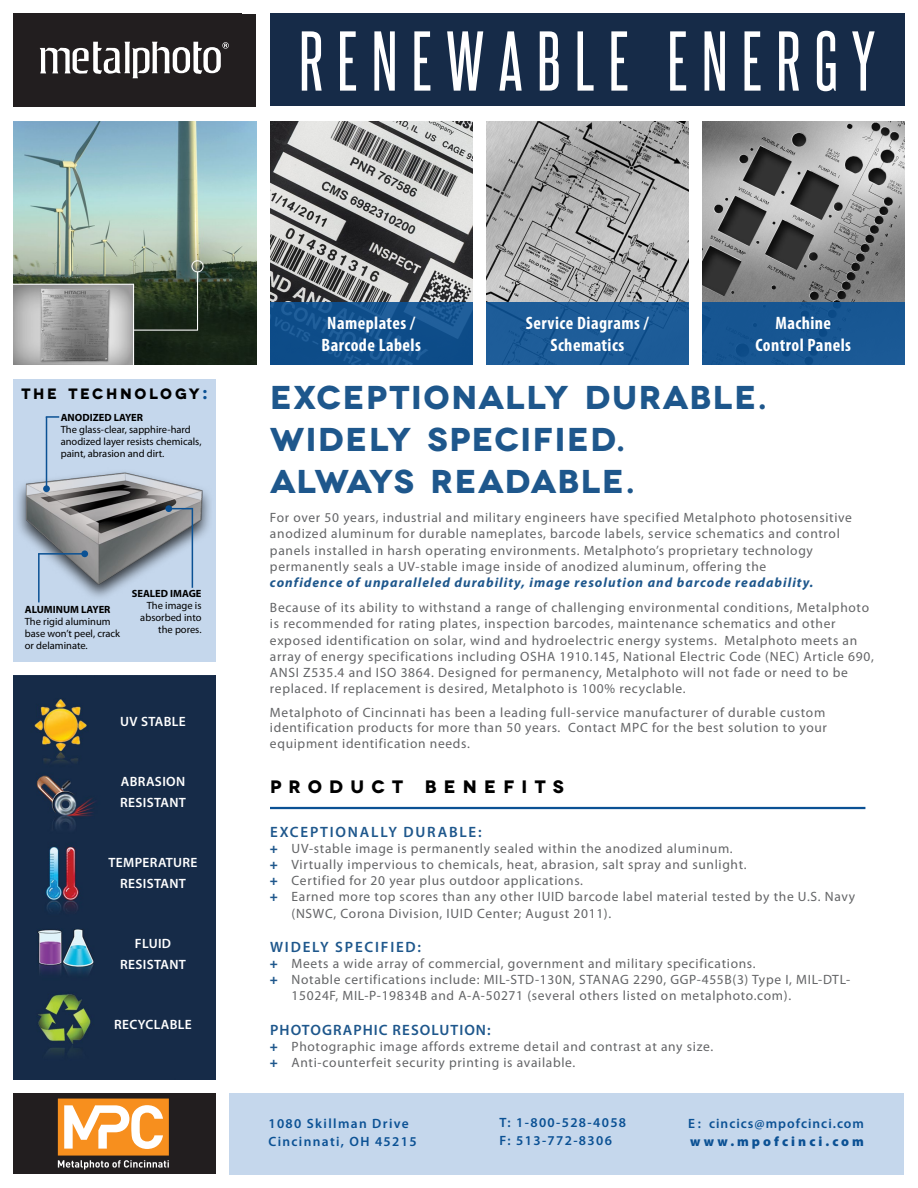
<style>
.page{position:relative;width:918px;height:1188px;background:#fff}
.page>*{position:absolute;margin:0;border:0;box-sizing:border-box;transform-origin:0 0}
.t1{font:72px "Steelfish Rg";letter-spacing:.2em;color:#fff}
.t2{font:700 33px/42px "Novecentowide";letter-spacing:.05em;color:#1e578c}
.t3{font:700 condensed 18px/21.6px "Myriad Pro";letter-spacing:.025em;color:#fff;text-align:center}
.t4{font:700 18px "Novecentowide";letter-spacing:.4em;color:#000}
.t5{font:600 15px "Myriad Pro";letter-spacing:.07em;color:#1e578c}
.t6{font:700 15px "Novecentowide";letter-spacing:.175em;color:#000}
.t7{font:13.5px/16.2px "Myriad Pro";letter-spacing:.05em;color:#636466}
.t8{font:italic 700 13.5px "Myriad Pro";letter-spacing:.075em;color:#1e578c}
.t9{font:600 13.5px/20.2px "Myriad Pro";letter-spacing:.025em;color:#fff;text-align:center}
.t10{font:600 13.5px/18px "Myriad Pro";letter-spacing:.1em;color:#0b5194}
.t11{font:600 13.5px "Myriad Pro";letter-spacing:.075em;color:#0b5194}
.t12{font:900 13.5px "Myriad Pro";letter-spacing:.225em;color:#0b5194}
.t13{font:10.5px/12px "Myriad Pro";color:#000}
.t14{font:700 10.5px "Myriad Pro";color:#000}
.s1{font-size:21px;color:#0b5194}
.s2{font-weight:900;color:#1e578c}
</style>
<div class="page">
<div style="left:14px;top:379px;width:202px;height:283px;background:#c5d7ec"></div>
<img style="left:18px;top:468px;width:192px;height:129px">
<hr style="left:38px;top:553px;width:47px;height:2px;background:#0b5194">
<hr style="left:38px;top:554px;width:2px;height:48px;background:#0b5194">
<div style="left:165px;top:505px;width:7px;height:7px;background:#0b5194;border-radius:50%"></div>
<div style="left:81px;top:550px;width:7px;height:7px;background:#0b5194;border-radius:50%"></div>
<div style="left:43px;top:485px;width:7px;height:7px;background:#0b5194;border-radius:50%"></div>
<img style="left:14px;top:675px;width:202px;height:405px">
<img style="left:270px;top:122px;width:202px;height:180px">
<img style="left:486px;top:122px;width:202px;height:180px">
<img style="left:702px;top:122px;width:202px;height:180px">
<img style="left:14px;top:122px;width:242px;height:242px">
<div style="left:270px;top:14px;width:634px;height:92px;background:#162b48"></div>
<div style="left:230px;top:1093px;width:674px;height:81px;background:#c5d7ec"></div>
<div style="left:14px;top:14px;width:242px;height:93px;background:#221e1f"></div>
<div style="left:14px;top:1094px;width:202px;height:80px;background:#221e1f"></div>
<svg style="left:270px;top:302px;width:202px;height:62px;background:#12518d"></svg>
<div style="left:486px;top:302px;width:202px;height:62px;background:#1e5c99"></div>
<div style="left:702px;top:302px;width:202px;height:62px;background:#175692"></div>
<svg style="left:40px;top:42px;width:189px;height:36px"></svg>
<svg style="left:58px;top:1099px;width:111px;height:70px;background:#d9a063"></svg>
<hr style="left:270px;top:807px;width:595px;height:2px;background:#0b5194">
<svg style="left:46px;top:416px;width:13px;height:2px"></svg>
<hr style="left:46px;top:417px;width:1px;height:70px;background:#0b5194">
<svg style="left:172px;top:508px;width:20px;height:1px"></svg>
<hr style="left:192px;top:508px;width:1px;height:80px;background:#0b5194">
<h1 class="t1" style="left:299px;top:17px;width:578px">RENEWABLE ENERGY</h1>
<p class="t6" style="left:21px;top:385px;width:188px">THE TECHNOLOGY<span class="s1">:</span></p>
<p class="t14" style="left:61px;top:411px;width:84px">ANODIZED LAYER</p>
<p class="t13" style="left:61px;top:424px;width:142px">The glass-clear, sapphire-hard anodized layer resists chemicals, paint, abrasion and dirt.</p>
<p class="t14" style="left:25px;top:602px;width:87px">ALUMINUM LAYER</p>
<p class="t13" style="left:25px;top:615px;width:97px">The rigid aluminum base won’t peel, crack or delaminate.</p>
<p class="t14" style="left:132px;top:587px;width:71px">SEALED IMAGE</p>
<p class="t13" style="left:140px;top:600px;width:63px;text-align:right">The image is absorbed into the pores.</p>
<p class="t9" style="left:120px;top:711px;width:67px">UV STABLE</p>
<p class="t9" style="left:120px;top:771px;width:67px;text-align:left">ABRASION<br>RESISTANT</p>
<p class="t9" style="left:109px;top:852px;width:91px">TEMPERATURE<br>RESISTANT</p>
<p class="t9" style="left:120px;top:933px;width:67px">FLUID<br>RESISTANT</p>
<p class="t9" style="left:114px;top:1014px;width:79px">RECYCLABLE</p>
<h3 class="t3" style="left:322px;top:312px;width:101px">Nameplates /<br>Barcode Labels</h3>
<h3 class="t3" style="left:526px;top:312px;width:124px">Service Diagrams /<br>Schematics</h3>
<h3 class="t3" style="left:755px;top:312px;width:97px">Machine<br>Control Panels</h3>
<h2 class="t2" style="left:270px;top:377px;width:499px">EXCEPTIONALLY DURABLE.<br>WIDELY SPECIFIED.<br>ALWAYS READABLE.</h2>
<p class="t7" style="left:270px;top:509px;width:584px">For over 50 years, industrial and military engineers have specified Metalphoto photosensitive anodized aluminum for durable nameplates, barcode labels, service schematics and control panels installed in harsh operating environments. Metalphoto’s proprietary technology permanently seals a UV-stable image inside of anodized aluminum, offering the</p>
<p class="t8" style="left:270px;top:574px;width:545px">confidence of unparalleled durability, image resolution and barcode readability.</p>
<p class="t7" style="left:270px;top:599px;width:605px">Because of its ability to withstand a range of challenging environmental conditions, Metalphoto is recommended for rating plates, inspection barcodes, maintenance schematics and other exposed identification on solar, wind and hydroelectric energy systems. Metalphoto meets an array of energy specifications including OSHA 1910.145, National Electric Code (NEC) Article 690, ANSI Z535.4 and ISO 3864. Designed for permanency, Metalphoto will not fade or need to be replaced. If replacement is desired, Metalphoto is 100% recyclable.</p>
<p class="t7" style="left:270px;top:705px;width:559px;line-height:15.6px">Metalphoto of Cincinnati has been a leading full-service manufacturer of durable custom identification products for more than 50 years. Contact MPC for the best solution to your equipment identification needs.</p>
<h3 class="t4" style="left:270px;top:776px;width:295px">PRODUCT BENEFITS</h3>
<p class="t5" style="left:270px;top:822px;width:31px">Exceptionally</p>
<p class="t5" style="left:403px;top:822px;width:23px">Durable</p>
<p class="t5" style="left:478px;top:822px;width:5px">:</p>
<p class="t7" style="left:270px;top:840px;width:464px"><span class="s2">+</span> UV-stable image is permanently sealed within the anodized aluminum.</p>
<p class="t7" style="left:270px;top:856px;width:478px"><span class="s2">+</span> Virtually impervious to chemicals, heat, abrasion, salt spray and sunlight.</p>
<p class="t7" style="left:270px;top:872px;width:315px"><span class="s2">+</span> Certified for 20 year plus outdoor applications.</p>
<p class="t7" style="left:270px;top:889px;width:587px"><span class="s2">+</span> Earned more top scores than any other IUID barcode label material tested by the U.S. Navy</p>
<p class="t7" style="left:292px;top:905px;width:321px">(NSWC, Corona Division, IUID Center; August 2011).</p>
<p class="t5" style="left:270px;top:937px;width:25px">Widely</p>
<p class="t5" style="left:335px;top:937px;width:20px">Specified</p>
<p class="t5" style="left:418px;top:937px;width:5px">:</p>
<p class="t7" style="left:270px;top:955px;width:487px"><span class="s2">+</span> Meets a wide array of commercial, government and military specifications.</p>
<p class="t7" style="left:270px;top:971px;width:582px"><span class="s2">+</span> Notable certifications include: MIL-STD-130N, STANAG 2290, GGP-455B(3) Type I, MIL-DTL-</p>
<p class="t7" style="left:292px;top:988px;width:501px">15024F, MIL-P-19834B and A-A-50271 (several others listed on metalphoto.com).</p>
<p class="t5" style="left:270px;top:1020px;width:222px">PHOTOGRAPHIC RESOLUTION:</p>
<p class="t7" style="left:270px;top:1038px;width:445px"><span class="s2">+</span> Photographic image affords extreme detail and contrast at any size. <span class="s2">+</span> Anti-counterfeit security printing is available.</p>
<p class="t10" style="left:268px;top:1114px;width:150px">1080 Skillman Drive<br>Cincinnati, OH 45215</p>
<p class="t10" style="left:500px;top:1113px;width:128px">T: 1-800-528-4058<br>F: 513-772-8306</p>
<p class="t11" style="left:688px;top:1115px;width:177px">E : cincics@mpofcinci.com</p>
<p class="t12" style="left:690px;top:1132px;width:175px">www.mpofcinci.com</p>
</div>
